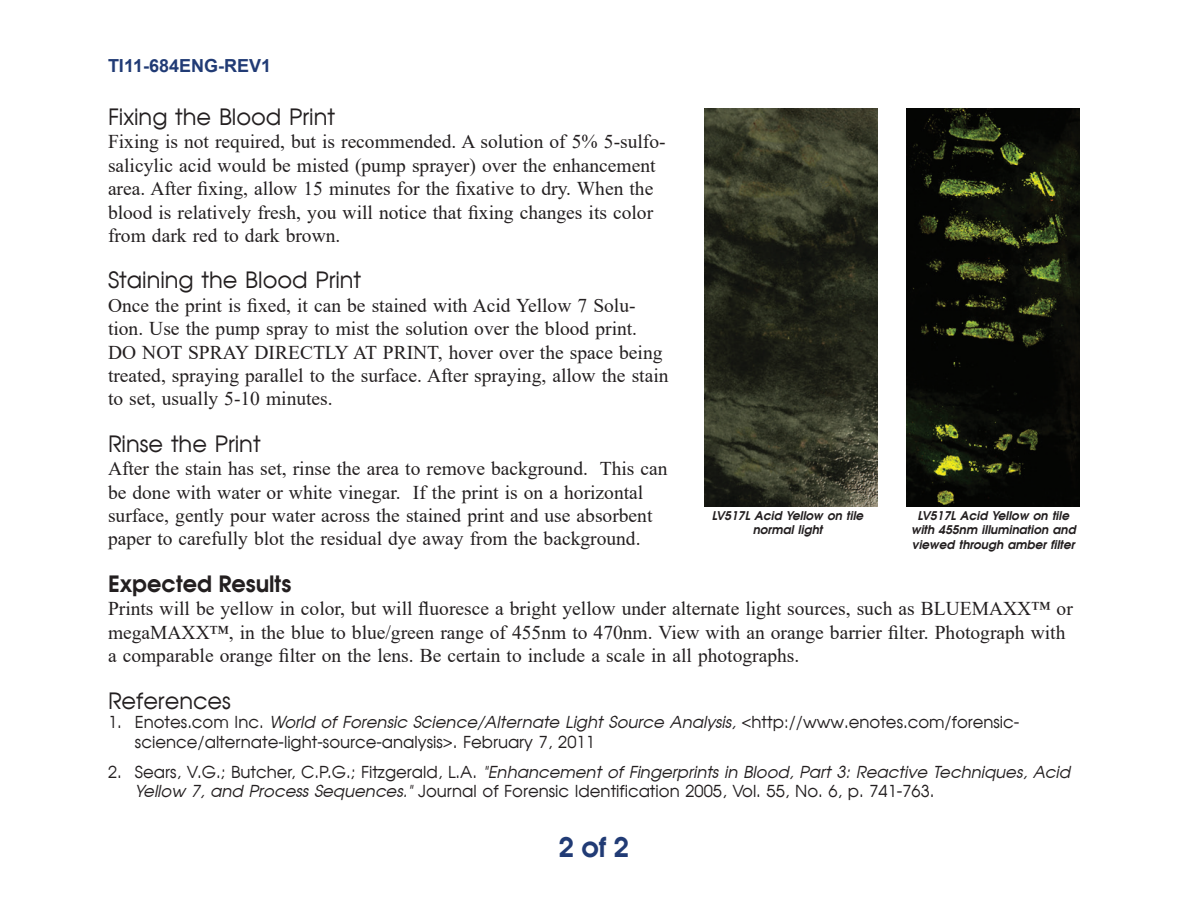
<style>
.page{position:relative;width:1188px;height:918px;background:#fff}
.page>*{position:absolute;margin:0;border:0;box-sizing:border-box;transform-origin:0 0}
.t1{font:700 27px "Avalon";color:#213b75}
.t2{font:22.5px "Avalon Plain";color:#231f20}
.t3{font:700 22.5px "Avalon";color:#231f20}
.t4{font:19.5px/23.4px "Times New Roman";color:#231f20}
.t5{font:700 18px "Arial";color:#213b75}
.t6{font:italic 16.5px "Avalon";color:#231f20}
.t7{font:16.5px "Avalon Plain";color:#231f20}
.t8{font:italic 700 12px/14.4px "Avalon";color:#231f20;text-align:center}
.s1{font-family:"Avalon Plain";font-style:normal}
.s2{font-family:"Avalon";font-style:italic}
</style>
<div class="page">
<img style="left:705px;top:108px;width:173px;height:398px">
<img style="left:907px;top:108px;width:173px;height:398px">
<p class="t5" style="left:108px;top:53px;width:165px">TI11-684ENG-REV1</p>
<p class="t2" style="left:108px;top:103px;width:229px">Fixing the Blood Print</p>
<p class="t4" style="left:108px;top:130px;width:559px">Fixing is not required, but is recommended. A solution of 5% 5-sulfo&shy;salicylic acid would be misted (pump sprayer) over the enhancement area. After fixing, allow 15 minutes for the fixative to dry. When the blood is relatively fresh, you will notice that fixing changes its color from dark red to dark brown.</p>
<p class="t2" style="left:108px;top:266px;width:255px">Staining the Blood Print</p>
<p class="t4" style="left:108px;top:293px;width:562px">Once the print is fixed, it can be stained with Acid Yellow 7 Solu&shy;tion. Use the pump spray to mist the solution over the blood print.<br>DO NOT SPRAY DIRECTLY AT PRINT, hover over the space being treated, spraying parallel to the surface. After spraying, allow the stain to set, usually 5-10 minutes.</p>
<p class="t2" style="left:108px;top:430px;width:154px">Rinse the Print</p>
<p class="t4" style="left:108px;top:456px;width:561px">After the stain has set, rinse the area to remove background. This can be done with water or white vinegar. If the print is on a horizontal surface, gently pour water across the stained print and use absorbent paper to carefully blot the residual dye away from the background.</p>
<p class="t3" style="left:108px;top:568px;width:185px">Expected Results</p>
<p class="t4" style="left:108px;top:596px;width:966px">Prints will be yellow in color, but will fluoresce a bright yellow under alternate light sources, such as BLUEMAXX™ or megaMAXX™, in the blue to blue/green range of 455nm to 470nm. View with an orange barrier filter. Photograph with a comparable orange filter on the lens. Be certain to include a scale in all photographs.</p>
<p class="t2" style="left:108px;top:686px;width:124px">References</p>
<p class="t6" style="left:108px;top:712px;width:913px"><span class="s1">1. Enotes.com Inc.</span> World of Forensic Science/Alternate Light Source Analysis, <span class="s1">&lt;http://www.enotes.com/forensic-</span></p>
<p class="t7" style="left:135px;top:732px;width:461px">science/alternate-light-source-analysis&gt;. February 7, 2011</p>
<p class="t6" style="left:108px;top:761px;width:964px"><span class="s1">2. Sears, V.G.; Butcher, C.P.G.; Fitzgerald, L.A.</span> "Enhancement of Fingerprints in Blood, Part 3: Reactive Techniques, Acid</p>
<p class="t7" style="left:135px;top:781px;width:801px"><span class="s2">Yellow 7, and Process Sequences."</span> Journal of Forensic Identification 2005, Vol. 55, No. 6, p. 741-763.</p>
<p class="t8" style="left:712px;top:508px;width:153px">LV517L Acid Yellow on tile normal light</p>
<p class="t8" style="left:911px;top:508px;width:166px">LV517L Acid Yellow on tile with 455nm illumination and viewed through amber filter</p>
<h1 class="t1" style="left:559px;top:829px;width:72px">2 of 2</h1>
</div>
